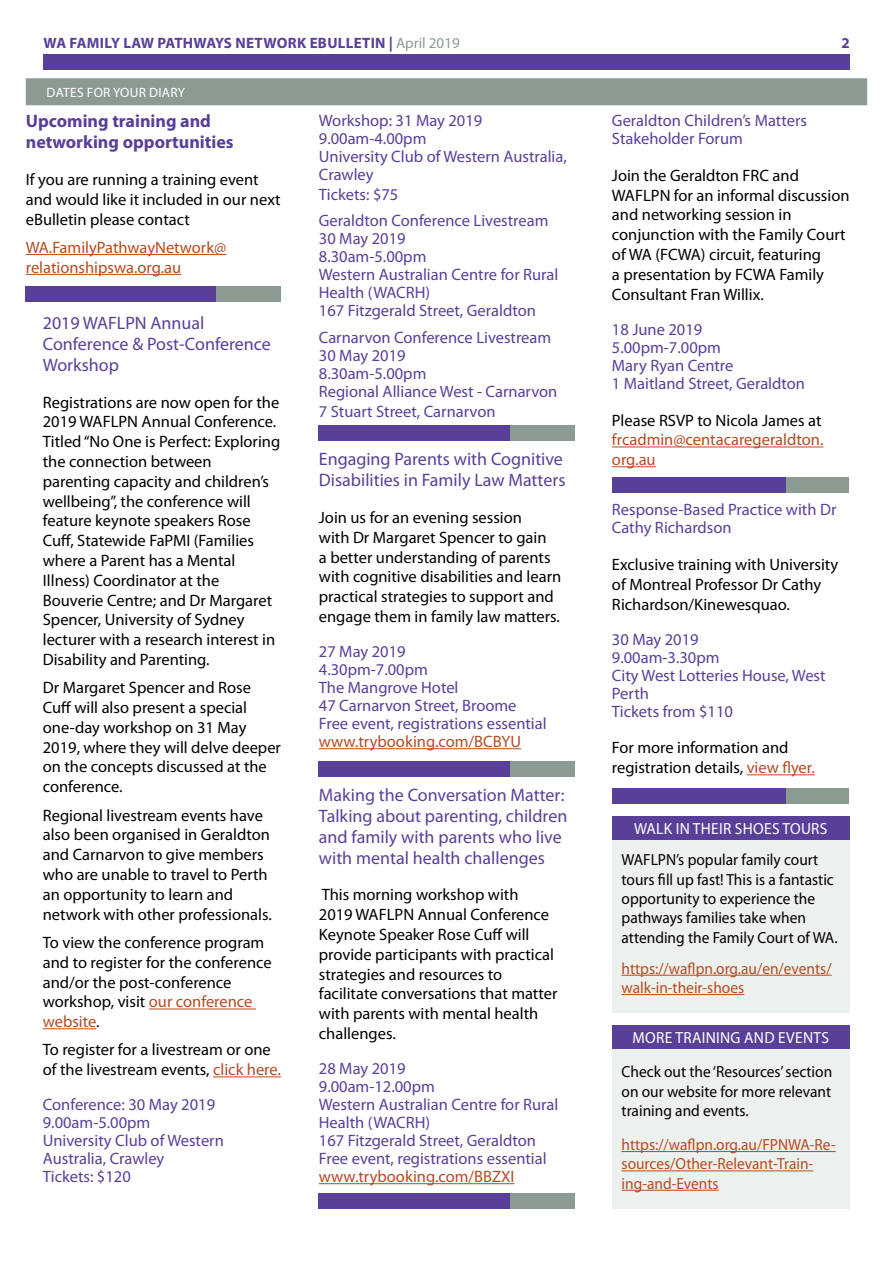
<style>
.page{position:relative;width:893px;height:1263px;background:#fff}
.page>*{position:absolute;margin:0;border:0;box-sizing:border-box;transform-origin:0 0}
.t1{font:18px/21px "Myriad Pro";color:#5a3f99}
.t2{font:700 18px/21px "Myriad Pro";color:#5a3f99}
.t3{font:16.5px/19.8px "Myriad Pro";color:#000}
.t4{font:16.5px/18px "Myriad Pro";color:#5a3f99}
.t5{font:16.5px/19.8px "Myriad Pro";color:#b54b21}
.t6{font:16.05px/19.4px "Myriad Pro";color:#000;scale:.96 1}
.t7{font:16.05px/19.4px "Myriad Pro";color:#b54b21;scale:.96 1}
.t8{font:16.05px "Myriad Pro";letter-spacing:.02em;color:#fff;scale:.96 1}
.t9{font:700 15px "Myriad Pro";letter-spacing:.02em;color:#5a3f99}
.t10{font:13.5px "Myriad Pro";letter-spacing:.02em;color:#fff}
.s1{font-weight:400;color:#8b9b92}
.s2{color:#b54b21}
</style>
<div class="page">
<div style="left:43px;top:54px;width:807px;height:16px;background:#5a3f99"></div>
<div style="left:26px;top:78px;width:841px;height:27px;background:#8b9b92"></div>
<hr style="left:26px;top:254px;width:200px;height:1px;background:#b54b21">
<hr style="left:26px;top:274px;width:155px;height:1px;background:#b54b21">
<hr style="left:149px;top:1008px;width:107px;height:1px;background:#b54b21">
<hr style="left:43px;top:1028px;width:53px;height:1px;background:#b54b21">
<hr style="left:213px;top:1076px;width:68px;height:1px;background:#b54b21">
<hr style="left:319px;top:748px;width:202px;height:1px;background:#b54b21">
<hr style="left:319px;top:1183px;width:195px;height:1px;background:#b54b21">
<hr style="left:612px;top:447px;width:211px;height:1px;background:#b54b21">
<hr style="left:612px;top:466px;width:44px;height:1px;background:#b54b21">
<hr style="left:747px;top:774px;width:68px;height:1px;background:#b54b21">
<div style="left:612px;top:477px;width:187px;height:16px;background:#5a3f99"></div>
<div style="left:787px;top:477px;width:62px;height:16px;background:#8b9b92"></div>
<div style="left:26px;top:287px;width:191px;height:15px;background:#5a3f99"></div>
<div style="left:217px;top:287px;width:64px;height:15px;background:#8b9b92"></div>
<div style="left:319px;top:425px;width:191px;height:16px;background:#5a3f99"></div>
<div style="left:510px;top:425px;width:64px;height:16px;background:#8b9b92"></div>
<div style="left:319px;top:761px;width:191px;height:16px;background:#5a3f99"></div>
<div style="left:510px;top:761px;width:64px;height:16px;background:#8b9b92"></div>
<div style="left:612px;top:816px;width:238px;height:197px;background:#edf1ee"></div>
<div style="left:612px;top:816px;width:237px;height:24px;background:#5a3f99"></div>
<hr style="left:622px;top:975px;width:210px;height:1px;background:#b54b21">
<hr style="left:622px;top:994px;width:122px;height:1px;background:#b54b21">
<div style="left:612px;top:1025px;width:238px;height:184px;background:#edf1ee"></div>
<div style="left:612px;top:1025px;width:237px;height:24px;background:#5a3f99"></div>
<hr style="left:622px;top:1151px;width:214px;height:1px;background:#b54b21">
<hr style="left:622px;top:1170px;width:191px;height:1px;background:#b54b21">
<hr style="left:622px;top:1190px;width:97px;height:1px;background:#b54b21">
<div style="left:319px;top:1193px;width:191px;height:16px;background:#5a3f99"></div>
<div style="left:510px;top:1193px;width:64px;height:16px;background:#8b9b92"></div>
<div style="left:612px;top:788px;width:187px;height:16px;background:#5a3f99"></div>
<div style="left:787px;top:788px;width:62px;height:16px;background:#8b9b92"></div>
<p class="t9" style="left:44px;top:33px;width:418px">WA FAMILY LAW PATHWAYS NETWORK EBULLETIN | <span class="s1">April 2019</span></p>
<p class="t9" style="left:841px;top:33px;width:10px">2</p>
<p class="t10" style="left:47px;top:84px;width:140px">DATES FOR YOUR DIARY</p>
<p class="t2" style="left:26px;top:110px;width:209px">Upcoming training and networking opportunities</p>
<p class="t3" style="left:26px;top:169px;width:256px">If you are running a training event and would like it included in our next eBulletin please contact</p>
<p class="t5" style="left:26px;top:237px;width:202px">WA.FamilyPathwayNetwork@ relationshipswa.org.au</p>
<p class="t1" style="left:43px;top:312px;width:229px">2019 WAFLPN Annual<br>Conference &amp; Post-Conference<br>Workshop</p>
<p class="t3" style="left:43px;top:392px;width:239px">Registrations are now open for the<br>2019 WAFLPN Annual Conference.<br>Titled “No One is Perfect: Exploring the connection between parenting capacity and children’s wellbeing”, the conference will feature keynote speakers Rose<br>Cuff, Statewide FaPMI (Families where a Parent has a Mental<br>Illness) Coordinator at the<br>Bouverie Centre; and Dr Margaret<br>Spencer, University of Sydney lecturer with a research interest in<br>Disability and Parenting.</p>
<p class="t3" style="left:43px;top:678px;width:240px">Dr Margaret Spencer and Rose<br>Cuff will also present a special one-day workshop on 31 May<br>2019, where they will delve deeper on the concepts discussed at the conference.</p>
<p class="t3" style="left:43px;top:805px;width:231px">Regional livestream events have also been organised in Geraldton and Carnarvon to give members who are unable to travel to Perth an opportunity to learn and network with other professionals.</p>
<p class="t3" style="left:43px;top:932px;width:230px">To view the conference program and to register for the conference and/or the post-conference workshop, visit <span class="s2">our conference website</span>.</p>
<p class="t3" style="left:43px;top:1040px;width:240px">To register for a livestream or one of the livestream events, <span class="s2">click here.</span></p>
<p class="t4" style="left:43px;top:1095px;width:183px">Conference: 30 May 2019<br>9.00am-5.00pm<br>University Club of Western<br>Australia, Crawley<br>Tickets: $120</p>
<p class="t4" style="left:319px;top:111px;width:249px">Workshop: 31 May 2019<br>9.00am-4.00pm<br>University Club of Western Australia,<br>Crawley</p>
<p class="t4" style="left:319px;top:181px;width:231px;line-height:26.5px">Tickets: $75<br>Geraldton Conference Livestream</p>
<p class="t4" style="left:319px;top:230px;width:241px">30 May 2019<br>8.30am-5.00pm<br>Western Australian Centre for Rural<br>Health (WACRH)<br>167 Fitzgerald Street, Geraldton</p>
<p class="t4" style="left:319px;top:328px;width:240px">Carnarvon Conference Livestream<br>30 May 2019<br>8.30am-5.00pm<br>Regional Alliance West - Carnarvon</p>
<p class="t4" style="left:319px;top:402px;width:178px">7 Stuart Street, Carnarvon</p>
<p class="t1" style="left:319px;top:448px;width:248px">Engaging Parents with Cognitive<br>Disabilities in Family Law Matters</p>
<p class="t3" style="left:319px;top:507px;width:244px">Join us for an evening session<br>with Dr Margaret Spencer to gain<br>a better understanding of parents with cognitive disabilities and learn practical strategies to support and engage them in family law matters.</p>
<p class="t4" style="left:319px;top:642px;width:229px">27 May 2019<br>4.30pm-7.00pm<br>The Mangrove Hotel<br>47 Carnarvon Street, Broome<br>Free event, registrations essential</p>
<p class="t5" style="left:319px;top:731px;width:204px">www.trybooking.com/BCBYU</p>
<p class="t1" style="left:319px;top:784px;width:250px">Making the Conversation Matter:<br>Talking about parenting, children and family with parents who live with mental health challenges</p>
<p class="t3" style="left:319px;top:885px;width:240px">This morning workshop with<br>2019 WAFLPN Annual Conference<br>Keynote Speaker Rose Cuff will provide participants with practical strategies and resources to facilitate conversations that matter with parents with mental health challenges.</p>
<p class="t4" style="left:319px;top:1059px;width:241px">28 May 2019<br>9.00am-12.00pm<br>Western Australian Centre for Rural<br>Health (WACRH)<br>167 Fitzgerald Street, Geraldton<br>Free event, registrations essential</p>
<p class="t5" style="left:319px;top:1166px;width:197px">www.trybooking.com/BBZXI</p>
<p class="t4" style="left:612px;top:111px;width:196px">Geraldton Children’s Matters<br>Stakeholder Forum</p>
<p class="t3" style="left:612px;top:165px;width:239px">Join the Geraldton FRC and<br>WAFLPN for an informal discussion and networking session in conjunction with the Family Court of WA (FCWA) circuit, featuring<br>a presentation by FCWA Family<br>Consultant Fran Willix.</p>
<p class="t4" style="left:612px;top:320px;width:195px">18 June 2019<br>5.00pm-7.00pm<br>Mary Ryan Centre<br>1 Maitland Street, Geraldton</p>
<p class="t3" style="left:612px;top:410px;width:211px">Please RSVP to Nicola James at</p>
<p class="t5" style="left:612px;top:430px;width:213px">frcadmin@centacaregeraldton. org.au</p>
<p class="t4" style="left:612px;top:500px;width:226px">Response-Based Practice with Dr<br>Cathy Richardson</p>
<p class="t3" style="left:612px;top:554px;width:228px">Exclusive training with University of Montreal Professor Dr Cathy<br>Richardson/Kinewesquao.</p>
<p class="t4" style="left:612px;top:630px;width:215px">30 May 2019<br>9.00am-3.30pm<br>City West Lotteries House, West<br>Perth<br>Tickets from $110</p>
<p class="t3" style="left:612px;top:738px;width:204px">For more information and registration details, <span class="s2">view flyer.</span></p>
<p class="t8" style="left:634px;top:819px;width:203px">WALK IN THEIR SHOES TOURS</p>
<p class="t6" style="left:622px;top:850px;width:226px">WAFLPN’s popular family court tours fill up fast! This is a fantastic opportunity to experience the pathways families take when attending the Family Court of WA.</p>
<p class="t7" style="left:622px;top:958px;width:220px">https://waflpn.org.au/en/events/ walk-in-their-shoes</p>
<p class="t8" style="left:633px;top:1028px;width:206px">MORE TRAINING AND EVENTS</p>
<p class="t6" style="left:622px;top:1062px;width:221px;text-align:justify">Check out the ‘Resources’ section on our website for more relevant training and events.</p>
<p class="t7" style="left:622px;top:1134px;width:225px">https://waflpn.org.au/FPNWA-Re&shy;sources/Other-Relevant-Train&shy;ing-and-Events</p>
</div>
